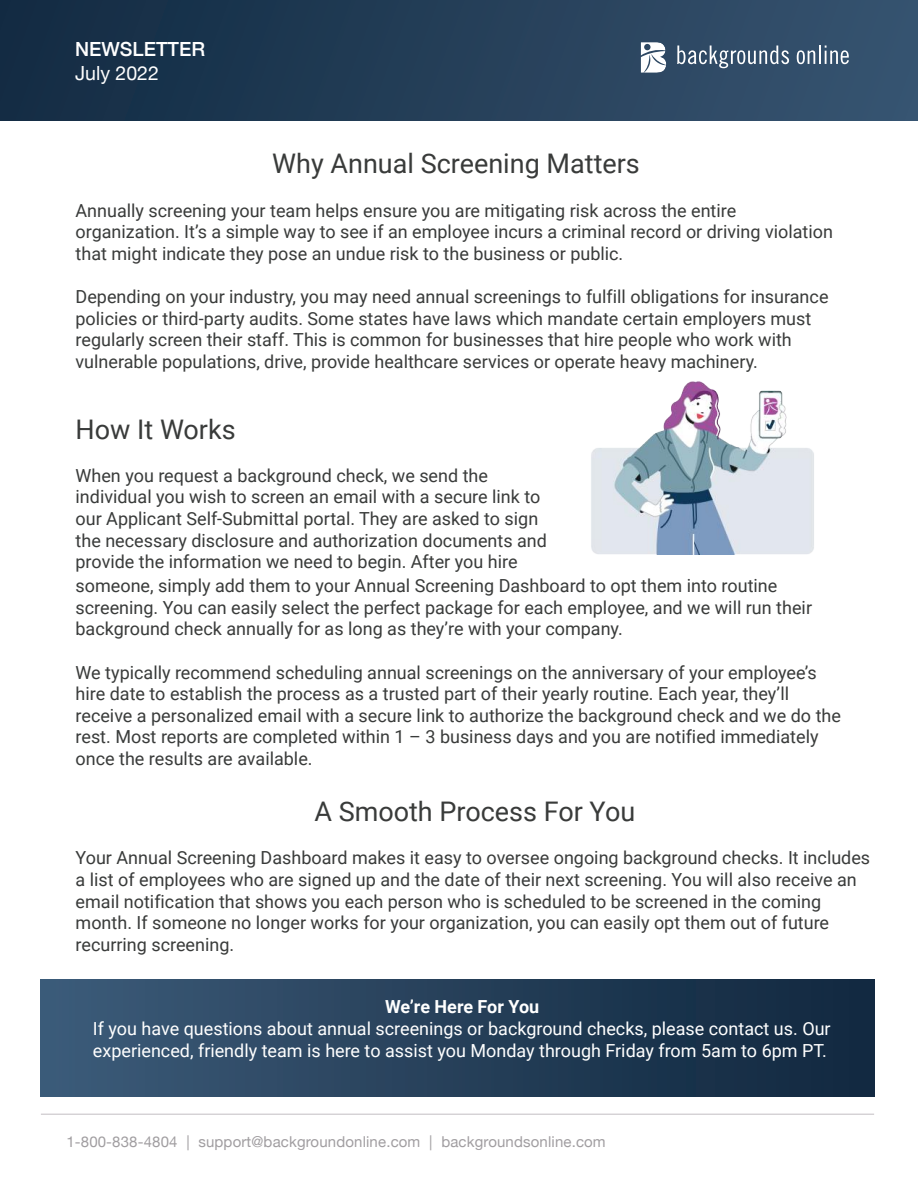
<style>
.page{position:relative;width:918px;height:1188px;background:#fff}
.page>*{position:absolute;margin:0;border:0;box-sizing:border-box;transform-origin:0 0}
.t1{font:27px "Roboto";color:#393b3a}
.t2{font:500 19.5px "Helvetica Neue";color:#fff}
.t3{font:19.5px "Helvetica Neue";color:#fff}
.t4{font:18px/21.6px "Roboto";color:#393b3a}
.t5{font:18px/21.6px "Roboto";color:#fff;text-align:center}
.t6{font:700 18px "Roboto";letter-spacing:-.01em;color:#fff}
.t7{font:15px "Helvetica Neue";letter-spacing:.01em;color:#a19ea1}
</style>
<div class="page">
<div style="left:0;top:0;width:918px;height:120px;background:linear-gradient(to right,#122b42,#375470)"></div>
<svg style="left:677px;top:46px;width:112px;height:22px;background:#62778c"></svg>
<svg style="left:797px;top:46px;width:52px;height:18px"></svg>
<svg style="left:641px;top:42px;width:25px;height:31px"></svg>
<hr style="left:41px;top:1114px;width:833px;height:1px;background:#c2bec2">
<div style="left:41px;top:980px;width:833px;height:117px;background:linear-gradient(to right,#3c5a78,#10263d)"></div>
<img style="left:591px;top:381px;width:223px;height:173px">
<p class="t2" style="left:75px;top:33px;width:132px">NEWSLETTER</p>
<p class="t3" style="left:75px;top:59px;width:85px">July 2022</p>
<h1 class="t1" style="left:272px;top:145px;width:369px">Why Annual Screening Matters</h1>
<p class="t4" style="left:76px;top:199px;width:759px">Annually screening your team helps ensure you are mitigating risk across the entire organization. It’s a simple way to see if an employee incurs a criminal record or driving violation that might indicate they pose an undue risk to the business or public.</p>
<p class="t4" style="left:76px;top:285px;width:754px">Depending on your industry, you may need annual screenings to fulfill obligations for insurance policies or third-party audits. Some states have laws which mandate certain employers must regularly screen their staff. This is common for businesses that hire people who work with vulnerable populations, drive, provide healthcare services or operate heavy machinery.</p>
<h1 class="t1" style="left:76px;top:410px;width:162px">How It Works</h1>
<p class="t4" style="left:76px;top:464px;width:473px">When you request a background check, we send the individual you wish to screen an email with a secure link to our Applicant Self-Submittal portal. They are asked to sign the necessary disclosure and authorization documents and provide the information we need to begin. After you hire</p>
<p class="t4" style="left:76px;top:574px;width:738px">someone, simply add them to your Annual Screening Dashboard to opt them into routine screening. You can easily select the perfect package for each employee, and we will run their background check annually for as long as they’re with your company.</p>
<p class="t4" style="left:76px;top:661px;width:767px">We typically recommend scheduling annual screenings on the anniversary of your employee’s hire date to establish the process as a trusted part of their yearly routine. Each year, they’ll receive a personalized email with a secure link to authorize the background check and we do the rest. Most reports are completed within 1 – 3 business days and you are notified immediately once the results are available.</p>
<h1 class="t1" style="left:314px;top:793px;width:322px">A Smooth Process For You</h1>
<p class="t4" style="left:76px;top:847px;width:796px">Your Annual Screening Dashboard makes it easy to oversee ongoing background checks. It includes a list of employees who are signed up and the date of their next screening. You will also receive an email notification that shows you each person who is scheduled to be screened in the coming month. If someone no longer works for your organization, you can easily opt them out of future recurring screening.</p>
<p class="t6" style="left:385px;top:994px;width:156px">We’re Here For You</p>
<p class="t5" style="left:93px;top:1017px;width:739px;text-align:left">If you have questions about annual screenings or background checks, please contact us. Our experienced, friendly team is here to assist you Monday through Friday from 5am to 6pm PT.</p>
<p class="t5" style="left:141px;top:1021px;width:671px">The team at Backgrounds Online can help you customize packages that are ideal for applicants, employees, contractors or volunteers. If you have questions or need</p>
<p class="t7" style="left:66px;top:1131px;width:541px">1-800-838-4804 | support@backgroundonline.com | backgroundsonline.com</p>
</div>
